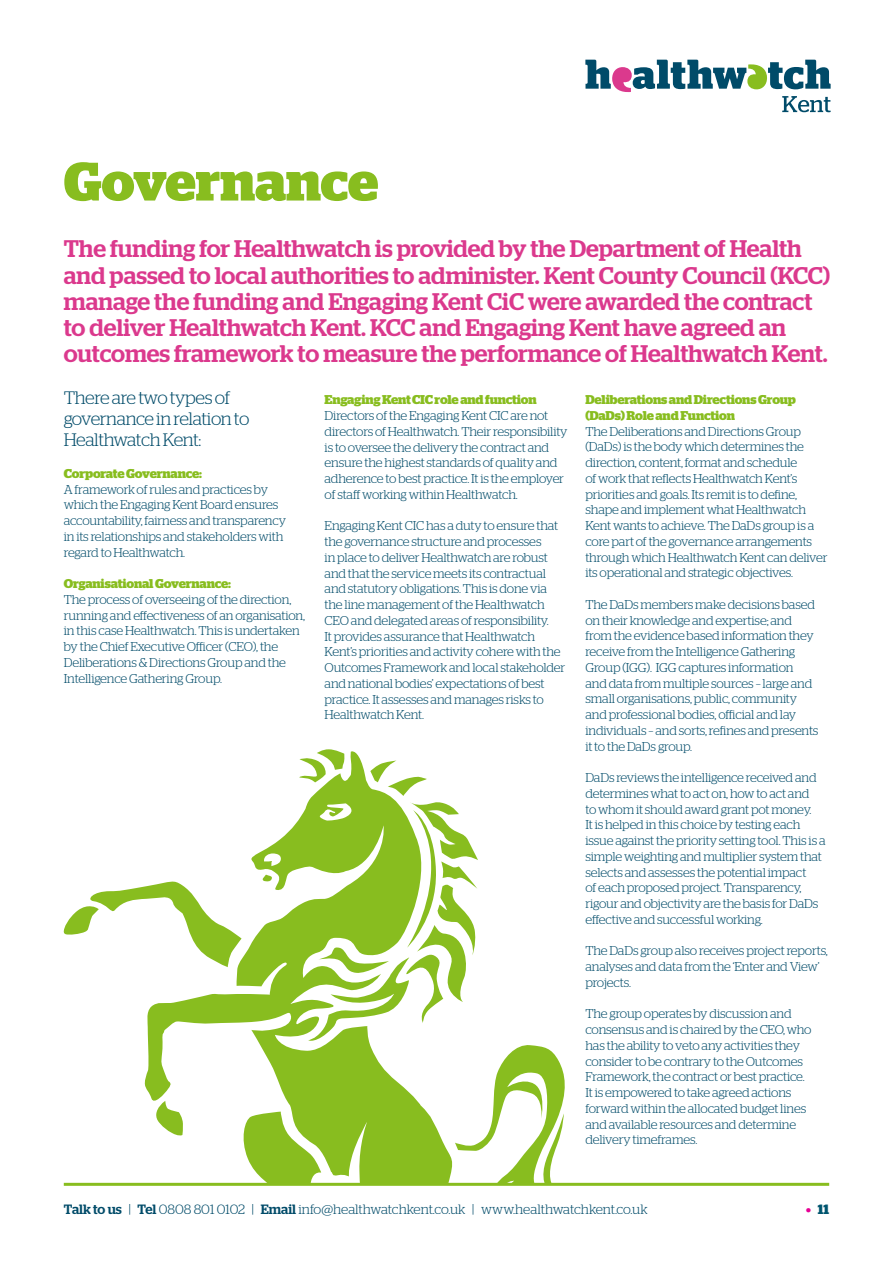
<style>
.page{position:relative;width:893px;height:1263px;background:#fff}
.page>*{position:absolute;margin:0;border:0;box-sizing:border-box;transform-origin:0 0}
.t1{font:700 54px "Stag";color:#88bd1f}
.t2{font:500 24px/26.2px "Stag";letter-spacing:-.005em;color:#db398d}
.t3{font:300 18px/21px "Stag";letter-spacing:-.03em;color:#004b69}
.t4{font:300 13.5px "Stag";color:#004b69}
.t5{font:700 13.5px "Stag";color:#00556f}
.t6{font:300 12.75px/15.8px "Stag";letter-spacing:-.015em;color:#004b69}
.t7{font:700 12.75px/15.8px "Stag";letter-spacing:-.01em;color:#88bd1f}
.s1{font-weight:500}
.s2{color:#e70095}
</style>
<div class="page">
<svg style="left:585px;top:60px;width:246px;height:52px"></svg>
<svg style="left:64px;top:749px;width:504px;height:434px"></svg>
<hr style="left:64px;top:1183px;width:765px;height:3px;background:#88bd1f">
<h1 class="t1" style="left:64px;top:150px;width:316px">Governance</h1>
<p class="t2" style="left:64px;top:235px;width:768px">The funding for Healthwatch is provided by the Department of Health and passed to local authorities to administer. Kent County Council (KCC) manage the funding and Engaging Kent CiC were awarded the contract to deliver Healthwatch Kent. KCC and Engaging Kent have agreed an outcomes framework to measure the performance of Healthwatch Kent.</p>
<h3 class="t3" style="left:64px;top:387px;width:187px">There are two types of governance in relation to<br>Healthwatch Kent:</h3>
<p class="t7" style="left:64px;top:465px;width:140px">Corporate Governance:</p>
<p class="t6" style="left:64px;top:481px;width:224px">A framework of rules and practices by which the Engaging Kent Board ensures accountability, fairness and transparency in its relationships and stakeholders with regard to Healthwatch.</p>
<p class="t7" style="left:64px;top:576px;width:169px">Organisational Governance:</p>
<p class="t6" style="left:64px;top:591px;width:243px">The process of overseeing of the direction, running and effectiveness of an organisation, in this case Healthwatch. This is undertaken by the Chief Executive Officer (CEO), the Deliberations &amp; Directions Group and the Intelligence Gathering Group.</p>
<p class="t7" style="left:325px;top:392px;width:214px">Engaging Kent CIC role and function</p>
<p class="t6" style="left:325px;top:407px;width:245px">Directors of the Engaging Kent CIC are not directors of Healthwatch. Their responsibility is to oversee the delivery the contract and ensure the highest standards of quality and adherence to best practice. It is the employer of staff working within Healthwatch.</p>
<p class="t6" style="left:325px;top:518px;width:242px">Engaging Kent CIC has a duty to ensure that the governance structure and processes<br>in place to deliver Healthwatch are robust and that the service meets its contractual and statutory obligations. This is done via the line management of the Healthwatch CEO and delegated areas of responsibility.<br>It provides assurance that Healthwatch Kent’s priorities and activity cohere with the Outcomes Framework and local stakeholder and national bodies’ expectations of best practice. It assesses and manages risks to Healthwatch Kent.</p>
<p class="t7" style="left:585px;top:392px;width:212px">Deliberations and Directions Group (DaDs) Role and Function</p>
<p class="t6" style="left:585px;top:423px;width:244px">The Deliberations and Directions Group (DaDs) is the body which determines the direction, content, format and schedule<br>of work that reflects Healthwatch Kent’s priorities and goals. Its remit is to define, shape and implement what Healthwatch Kent wants to achieve. The DaDs group is a core part of the governance arrangements through which Healthwatch Kent can deliver its operational and strategic objectives.</p>
<p class="t6" style="left:585px;top:596px;width:235px">The DaDs members make decisions based on their knowledge and expertise; and from the evidence based information they receive from the Intelligence Gathering Group (IGG). IGG captures information<br>and data from multiple sources – large and small organisations, public, community and professional bodies, official and lay individuals – and sorts, refines and presents it to the DaDs group.</p>
<p class="t6" style="left:585px;top:770px;width:242px">DaDs reviews the intelligence received and determines what to act on, how to act and<br>to whom it should award grant pot money.<br>It is helped in this choice by testing each issue against the priority setting tool. This is a simple weighting and multiplier system that selects and assesses the potential impact<br>of each proposed project. Transparency, rigour and objectivity are the basis for DaDs effective and successful working.</p>
<p class="t6" style="left:585px;top:943px;width:244px">The DaDs group also receives project reports, analyses and data from the ‘Enter and View’ projects.</p>
<p class="t6" style="left:585px;top:1006px;width:228px">The group operates by discussion and consensus and is chaired by the CEO, who has the ability to veto any activities they consider to be contrary to the Outcomes Framework, the contract or best practice.<br>It is empowered to take agreed actions forward within the allocated budget lines and available resources and determine delivery timeframes.</p>
<p class="t4" style="left:64px;top:1202px;width:585px"><span class="s1">Talk to us</span> | <span class="s1">Tel</span> 0808 801 0102 | <span class="s1">Email</span> info@healthwatchkent.co.uk | www.healthwatchkent.co.uk</p>
<p class="t5" style="left:806px;top:1201px;width:25px"><span class="s2">•</span> 11</p>
</div>
